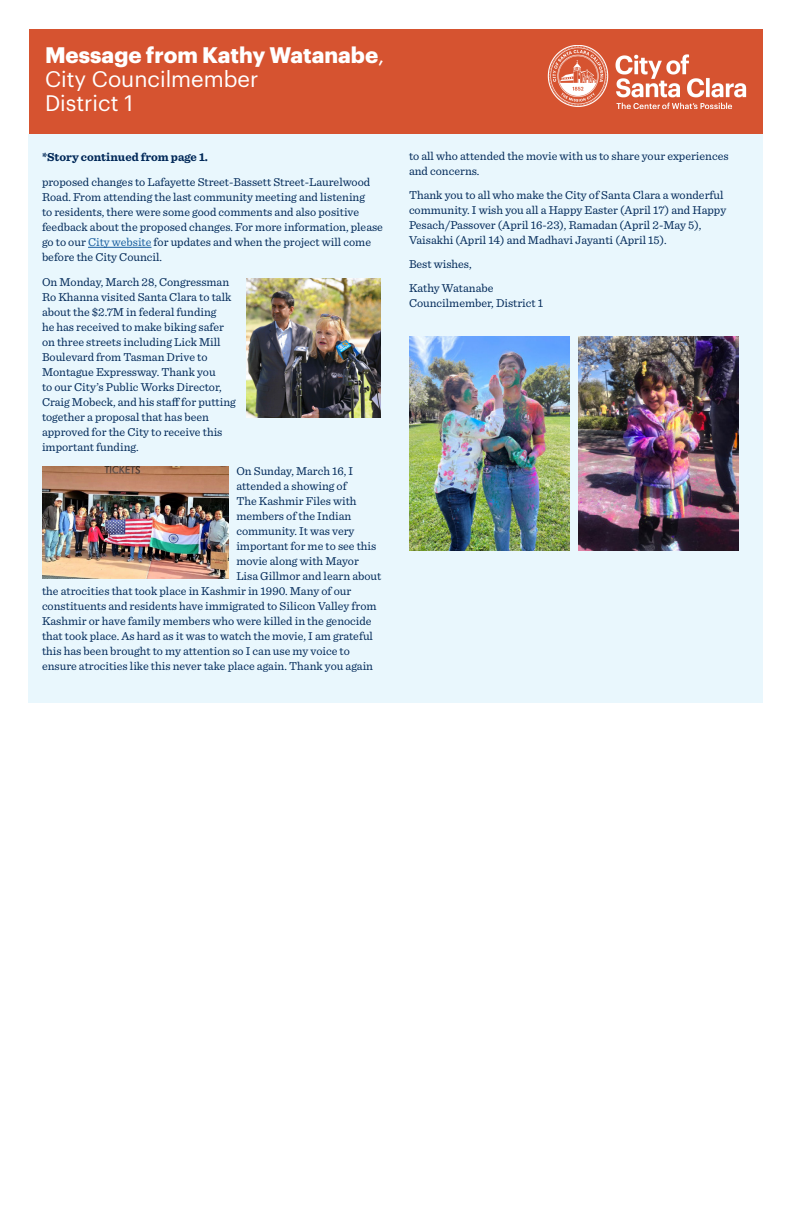
<style>
.page{position:relative;width:792px;height:1224px;background:#fff}
.page>*{position:absolute;margin:0;border:0;box-sizing:border-box;transform-origin:0 0}
.t1{font:22px/24px "Graphik";color:#fff}
.t2{font:12px/15px "Sentinel";color:#002858}
.t3{font:700 12px "Sentinel";color:#002858}
.s1{font-weight:700}
.s2{color:#175d9e}
</style>
<div class="page">
<div style="left:29px;top:29px;width:734px;height:105px;background:#d65330"></div>
<div style="left:28px;top:134px;width:735px;height:569px;background:#e9f7fd"></div>
<hr style="left:88px;top:247px;width:63px;height:1px;background:#175d9e">
<img style="left:547px;top:45px;width:200px;height:63px">
<img style="left:247px;top:279px;width:133px;height:139px">
<img style="left:42px;top:466px;width:186px;height:113px">
<img style="left:409px;top:336px;width:160px;height:214px">
<img style="left:578px;top:336px;width:160px;height:214px">
<p class="t1" style="left:45px;top:41px;width:341px"><span class="s1">Message from Kathy Watanabe</span>,<br>City Councilmember<br>District 1</p>
<p class="t3" style="left:42px;top:148px;width:168px">*Story continued from page 1.</p>
<p class="t2" style="left:42px;top:174px;width:343px">proposed changes to Lafayette Street-Bassett Street-Laurelwood Road. From attending the last community meeting and listening<br>to residents, there were some good comments and also positive feedback about the proposed changes. For more information, please go to our <span class="s2">City website</span> for updates and when the project will come before the City Council.</p>
<p class="t2" style="left:42px;top:274px;width:195px">On Monday, March 28, Congressman Ro Khanna visited Santa Clara to talk about the $2.7M in federal funding<br>he has received to make biking safer on three streets including Lick Mill Boulevard from Tasman Drive to Montague Expressway. Thank you<br>to our City’s Public Works Director, Craig Mobeck, and his staff for putting together a proposal that has been approved for the City to receive this important funding.</p>
<p class="t2" style="left:236px;top:463px;width:118px">On Sunday, March 16, I</p>
<p class="t2" style="left:236px;top:478px;width:112px">attended a showing of</p>
<p class="t2" style="left:236px;top:493px;width:122px">The Kashmir Files with</p>
<p class="t2" style="left:236px;top:508px;width:116px">members of the Indian</p>
<p class="t2" style="left:236px;top:523px;width:120px">community. It was very</p>
<p class="t2" style="left:236px;top:538px;width:142px">important for me to see this</p>
<p class="t2" style="left:236px;top:553px;width:124px">movie along with Mayor</p>
<p class="t2" style="left:236px;top:568px;width:147px">Lisa Gillmor and learn about</p>
<p class="t2" style="left:42px;top:583px;width:311px">the atrocities that took place in Kashmir in 1990. Many of our</p>
<p class="t2" style="left:42px;top:598px;width:336px">constituents and residents have immigrated to Silicon Valley from</p>
<p class="t2" style="left:42px;top:613px;width:331px">Kashmir or have family members who were killed in the genocide</p>
<p class="t2" style="left:42px;top:628px;width:333px">that took place. As hard as it was to watch the movie, I am grateful</p>
<p class="t2" style="left:42px;top:643px;width:309px">this has been brought to my attention so I can use my voice to</p>
<p class="t2" style="left:42px;top:658px;width:333px">ensure atrocities like this never take place again. Thank you again</p>
<p class="t2" style="left:409px;top:147px;width:321px">to all who attended the movie with us to share your experiences and concerns.</p>
<p class="t2" style="left:409px;top:186px;width:319px">Thank you to all who make the City of Santa Clara a wonderful community. I wish you all a Happy Easter (April 17) and Happy Pesach/Passover (April 16-23), Ramadan (April 2-May 5), Vaisakhi (April 14) and Madhavi Jayanti (April 15).</p>
<p class="t2" style="left:409px;top:255px;width:64px">Best wishes,</p>
<p class="t2" style="left:409px;top:279px;width:136px">Kathy Watanabe<br>Councilmember, District 1</p>
</div>
